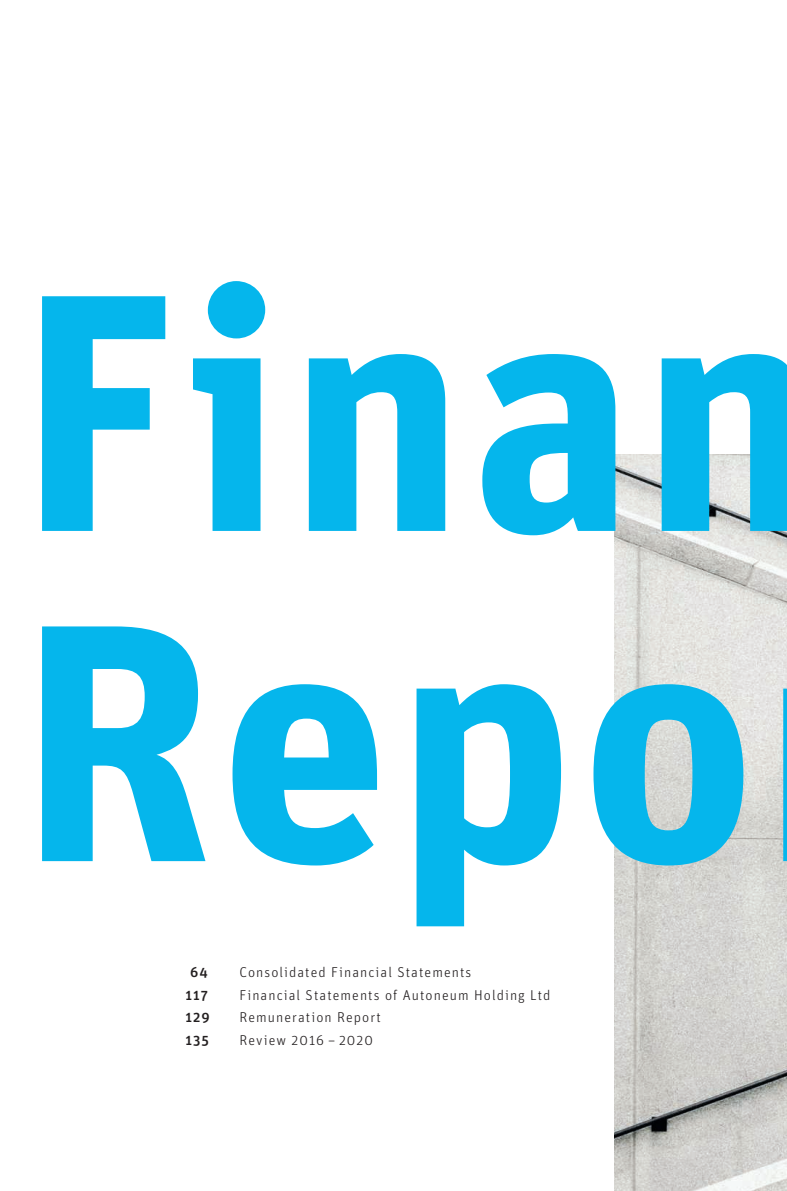
<style>
.page{position:relative;width:787px;height:1191px;background:#fff}
.page>*{position:absolute;margin:0;border:0;box-sizing:border-box;transform-origin:0 0}
.t1{font:700 337.5px/330.1px "Unit Pro";letter-spacing:.02em;color:#05b6ec}
.t2{font:14.25px "Autoneum Unit OT Light";letter-spacing:.075em;color:#231f20}
.t3{font:14.25px "Autoneum Unit OT Medium";letter-spacing:.075em;color:#231f20}
</style>
<div class="page">
<img style="left:614px;top:454px;width:173px;height:737px">
<h1 class="t1" style="left:18px;top:228px;width:800px">Finan<br>Repo</h1>
<p class="t3" style="left:190px;top:963px;width:19px">64</p>
<p class="t2" style="left:239px;top:964px;width:233px">Consolidated Financial Statements</p>
<p class="t3" style="left:185px;top:985px;width:24px">117</p>
<p class="t2" style="left:239px;top:986px;width:312px">Financial Statements of Autoneum Holding Ltd</p>
<p class="t3" style="left:185px;top:1008px;width:26px">129</p>
<p class="t2" style="left:239px;top:1009px;width:143px">Remuneration Report</p>
<p class="t3" style="left:185px;top:1030px;width:25px">135</p>
<p class="t2" style="left:239px;top:1031px;width:135px">Review 2016 – 2020</p>
</div>
